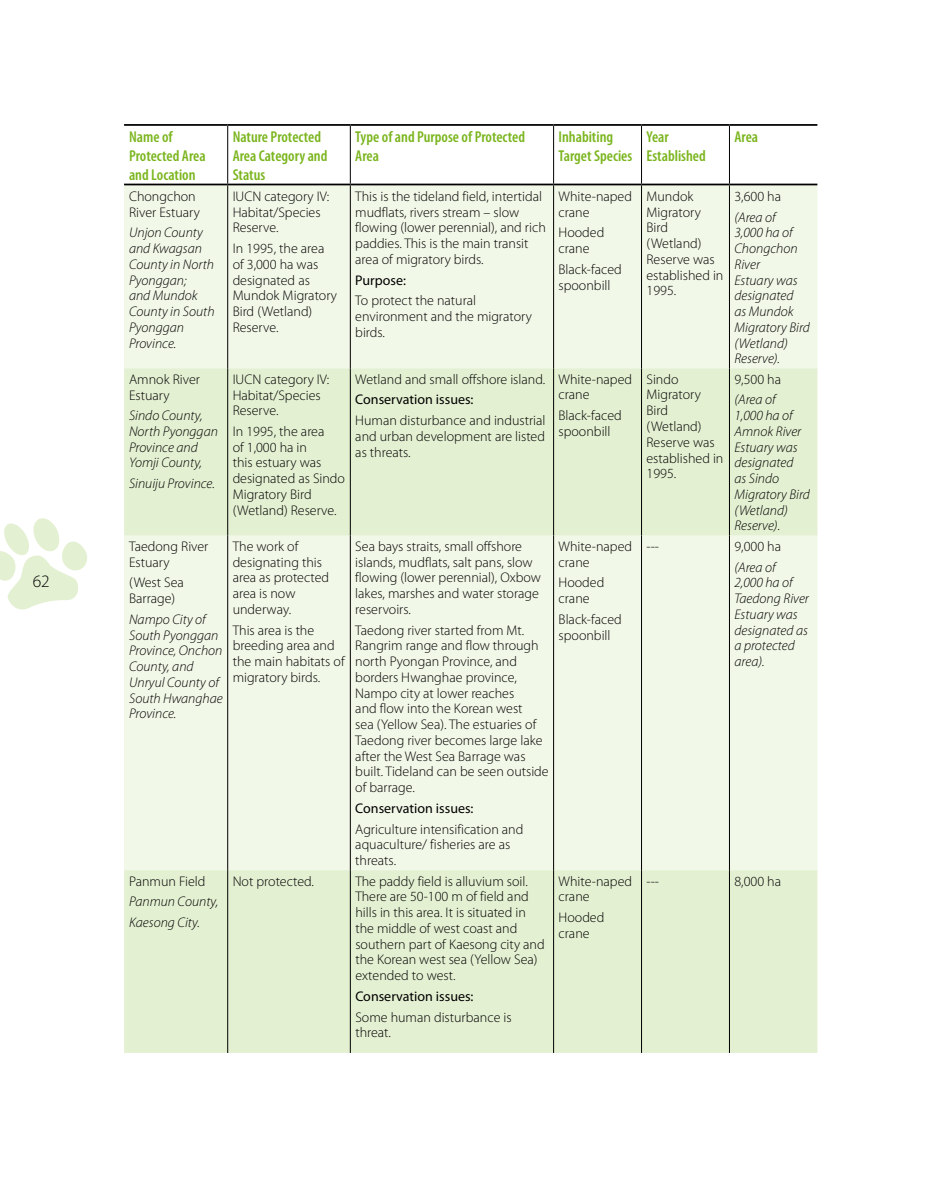
<style>
.page{position:relative;width:943px;height:1191px;background:#fff}
.page>*{position:absolute;margin:0;border:0;box-sizing:border-box;transform-origin:0 0}
.t1{font:300 17.5px "Myriad Pro";color:#000}
.t2{font:600 condensed 15.75px/18.9px "Myriad Pro";color:#7ab51d}
.t3{font:300 14px/15.8px "Myriad Pro";color:#000}
.t4{font:italic 300 14px/15.8px "Myriad Pro";color:#000}
.t5{font:14px "Myriad Pro";color:#000}
</style>
<div class="page">
<svg style="left:0;top:518px;width:87px;height:92px"></svg>
<div style="left:124px;top:185px;width:693px;height:183px;background:#f2f8e8"></div>
<svg style="left:124px;top:368px;width:693px;height:685px;background:#eaf3dc"></svg>
<hr style="left:227px;top:185px;width:1px;height:183px;background:#000">
<hr style="left:350px;top:185px;width:1px;height:183px;background:#000">
<hr style="left:553px;top:185px;width:1px;height:183px;background:#000">
<hr style="left:641px;top:185px;width:1px;height:183px;background:#000">
<hr style="left:729px;top:185px;width:1px;height:183px;background:#000">
<hr style="left:227px;top:368px;width:1px;height:167px;background:#000">
<hr style="left:350px;top:368px;width:1px;height:167px;background:#000">
<hr style="left:553px;top:368px;width:1px;height:167px;background:#000">
<hr style="left:641px;top:368px;width:1px;height:167px;background:#000">
<hr style="left:729px;top:368px;width:1px;height:167px;background:#000">
<hr style="left:227px;top:535px;width:1px;height:335px;background:#000">
<hr style="left:350px;top:535px;width:1px;height:335px;background:#000">
<hr style="left:553px;top:535px;width:1px;height:335px;background:#000">
<hr style="left:641px;top:535px;width:1px;height:335px;background:#000">
<hr style="left:729px;top:535px;width:1px;height:335px;background:#000">
<hr style="left:227px;top:870px;width:1px;height:183px;background:#000">
<hr style="left:350px;top:870px;width:1px;height:183px;background:#000">
<hr style="left:553px;top:870px;width:1px;height:183px;background:#000">
<hr style="left:641px;top:870px;width:1px;height:183px;background:#000">
<hr style="left:729px;top:870px;width:1px;height:183px;background:#000">
<hr style="left:124px;top:184px;width:104px;height:1px;background:#000">
<hr style="left:228px;top:184px;width:122px;height:1px;background:#000">
<hr style="left:350px;top:184px;width:203px;height:1px;background:#000">
<hr style="left:553px;top:184px;width:88px;height:1px;background:#000">
<hr style="left:641px;top:184px;width:88px;height:1px;background:#000">
<hr style="left:729px;top:184px;width:88px;height:1px;background:#000">
<hr style="left:124px;top:124px;width:104px;height:2px;background:#000">
<hr style="left:228px;top:124px;width:122px;height:2px;background:#000">
<hr style="left:350px;top:124px;width:203px;height:2px;background:#000">
<hr style="left:553px;top:124px;width:88px;height:2px;background:#000">
<hr style="left:641px;top:124px;width:88px;height:2px;background:#000">
<hr style="left:729px;top:124px;width:88px;height:2px;background:#000">
<hr style="left:227px;top:126px;width:1px;height:58px;background:#000">
<hr style="left:350px;top:126px;width:1px;height:58px;background:#000">
<hr style="left:553px;top:126px;width:1px;height:58px;background:#000">
<hr style="left:641px;top:126px;width:1px;height:58px;background:#000">
<hr style="left:729px;top:126px;width:1px;height:58px;background:#000">
<p class="t1" style="left:33px;top:571px;width:19px">62</p>
<p class="t2" style="left:129px;top:127px;width:78px">Name of<br>Protected Area and Location</p>
<p class="t2" style="left:233px;top:127px;width:96px">Nature Protected<br>Area Category and<br>Status</p>
<p class="t2" style="left:355px;top:127px;width:171px">Type of and Purpose of Protected<br>Area</p>
<p class="t2" style="left:558px;top:127px;width:75px">Inhabiting<br>Target Species</p>
<p class="t2" style="left:646px;top:127px;width:61px">Year<br>Established</p>
<p class="t2" style="left:734px;top:127px;width:25px">Area</p>
<p class="t3" style="left:129px;top:188px;width:72px">Chongchon<br>River Estuary</p>
<p class="t4" style="left:129px;top:225px;width:87px">Unjon County and Kwagsan<br>County in North<br>Pyonggan;<br>and Mundok<br>County in South<br>Pyonggan<br>Province.</p>
<p class="t3" style="left:355px;top:188px;width:192px">This is the tideland field, intertidal mudflats, rivers stream – slow flowing (lower perennial), and rich paddies. This is the main transit area of migratory birds.</p>
<p class="t5" style="left:355px;top:271px;width:52px">Purpose:</p>
<p class="t3" style="left:355px;top:293px;width:178px">To protect the natural environment and the migratory birds.</p>
<p class="t3" style="left:646px;top:188px;width:78px">Mundok<br>Migratory<br>Bird (Wetland)<br>Reserve was established in<br>1995.</p>
<p class="t3" style="left:734px;top:188px;width:48px">3,600 ha</p>
<p class="t3" style="left:558px;top:188px;width:75px">White-naped crane</p>
<p class="t3" style="left:558px;top:225px;width:47px">Hooded crane</p>
<p class="t3" style="left:558px;top:261px;width:65px">Black-faced spoonbill</p>
<p class="t3" style="left:233px;top:188px;width:98px">IUCN category IV:<br>Habitat/Species<br>Reserve.</p>
<p class="t3" style="left:233px;top:241px;width:106px">In 1995, the area of 3,000 ha was designated as<br>Mundok Migratory<br>Bird (Wetland)<br>Reserve.</p>
<p class="t4" style="left:734px;top:209px;width:77px">(Area of<br>3,000 ha of<br>Chongchon<br>River<br>Estuary was designated<br>as Mundok<br>Migratory Bird (Wetland)<br>Reserve).</p>
<p class="t3" style="left:129px;top:371px;width:72px">Amnok River<br>Estuary</p>
<p class="t4" style="left:129px;top:408px;width:90px">Sindo County,<br>North Pyonggan<br>Province and<br>Yomji County,</p>
<p class="t4" style="left:129px;top:476px;width:87px">Sinuiju Province.</p>
<p class="t3" style="left:129px;top:538px;width:81px">Taedong River<br>Estuary</p>
<p class="t3" style="left:129px;top:575px;width:56px">(West Sea<br>Barrage)</p>
<p class="t4" style="left:129px;top:611px;width:95px">Nampo City of<br>South Pyonggan<br>Province, Onchon<br>County, and<br>Unryul County of<br>South Hwanghae<br>Province.</p>
<p class="t3" style="left:129px;top:873px;width:78px">Panmun Field</p>
<p class="t4" style="left:129px;top:891px;width:91px;line-height:20.7px">Panmun County,<br>Kaesong City.</p>
<p class="t3" style="left:233px;top:371px;width:98px">IUCN category IV:<br>Habitat/Species<br>Reserve.</p>
<p class="t3" style="left:233px;top:424px;width:114px">In 1995, the area<br>of 1,000 ha in<br>this estuary was designated as Sindo<br>Migratory Bird (Wetland) Reserve.</p>
<p class="t3" style="left:355px;top:371px;width:191px">Wetland and small offshore island.</p>
<p class="t5" style="left:355px;top:391px;width:120px">Conservation issues:</p>
<p class="t3" style="left:355px;top:413px;width:192px;text-align:justify">Human disturbance and industrial and urban development are listed as threats.</p>
<p class="t3" style="left:233px;top:538px;width:98px">The work of designating this area as protected area is now underway.</p>
<p class="t3" style="left:233px;top:622px;width:113px">This area is the breeding area and the main habitats of migratory birds.</p>
<p class="t3" style="left:355px;top:538px;width:187px">Sea bays straits, small offshore islands, mudflats, salt pans, slow flowing (lower perennial), Oxbow lakes, marshes and water storage reservoirs.</p>
<p class="t3" style="left:355px;top:622px;width:195px">Taedong river started from Mt.<br>Rangrim range and flow through north Pyongan Province, and borders Hwanghae province,<br>Nampo city at lower reaches<br>and flow into the Korean west<br>sea (Yellow Sea). The estuaries of<br>Taedong river becomes large lake after the West Sea Barrage was built. Tideland can be seen outside of barrage.</p>
<p class="t5" style="left:355px;top:799px;width:120px">Conservation issues:</p>
<p class="t3" style="left:355px;top:821px;width:169px">Agriculture intensification and aquaculture/ fisheries are as threats.</p>
<p class="t3" style="left:233px;top:873px;width:83px">Not protected.</p>
<p class="t3" style="left:355px;top:873px;width:191px">The paddy field is alluvium soil.<br>There are 50-100 m of field and hills in this area. It is situated in the middle of west coast and southern part of Kaesong city and the Korean west sea (Yellow Sea) extended to west.</p>
<p class="t5" style="left:355px;top:987px;width:120px">Conservation issues:</p>
<p class="t3" style="left:355px;top:1009px;width:158px">Some human disturbance is threat.</p>
<p class="t3" style="left:558px;top:371px;width:75px">White-naped crane</p>
<p class="t3" style="left:558px;top:408px;width:65px">Black-faced spoonbill</p>
<p class="t3" style="left:558px;top:538px;width:75px">White-naped crane</p>
<p class="t3" style="left:558px;top:575px;width:47px">Hooded crane</p>
<p class="t3" style="left:558px;top:611px;width:65px">Black-faced spoonbill</p>
<p class="t3" style="left:558px;top:873px;width:75px">White-naped crane</p>
<p class="t3" style="left:558px;top:909px;width:47px">Hooded crane</p>
<p class="t3" style="left:646px;top:371px;width:78px">Sindo<br>Migratory<br>Bird (Wetland)<br>Reserve was established in<br>1995.</p>
<p class="t3" style="left:734px;top:371px;width:48px">9,500 ha</p>
<p class="t4" style="left:734px;top:392px;width:77px">(Area of<br>1,000 ha of<br>Amnok River<br>Estuary was designated<br>as Sindo<br>Migratory Bird (Wetland)<br>Reserve).</p>
<p class="t3" style="left:646px;top:538px;width:14px">---</p>
<p class="t3" style="left:734px;top:538px;width:48px">9,000 ha</p>
<p class="t4" style="left:734px;top:559px;width:76px">(Area of<br>2,000 ha of<br>Taedong River<br>Estuary was designated as a protected area).</p>
<p class="t3" style="left:646px;top:873px;width:14px">---</p>
<p class="t3" style="left:734px;top:873px;width:48px">8,000 ha</p>
</div>
